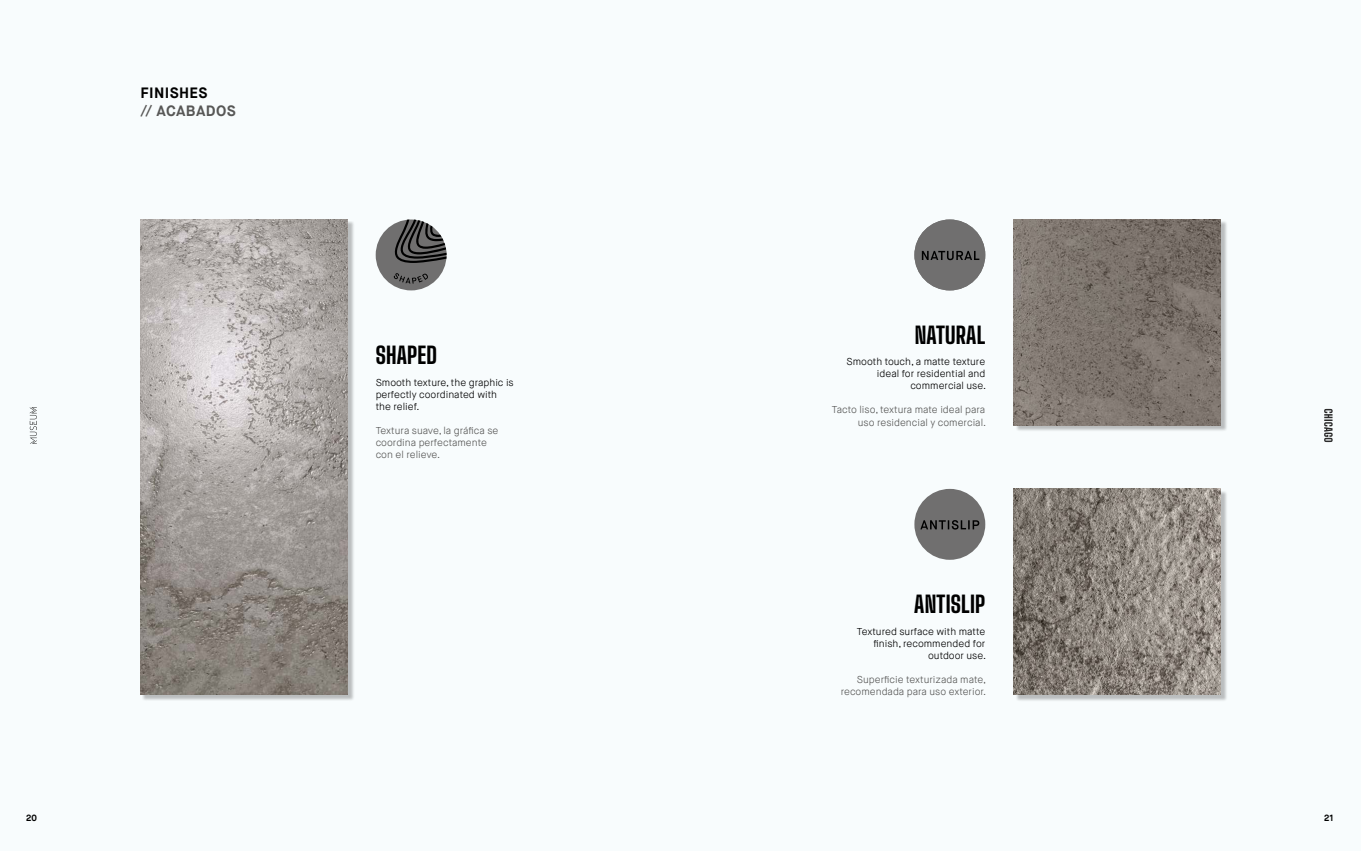
<style>
.page{position:relative;width:1361px;height:851px;background:#fff}
.page>*{position:absolute;margin:0;border:0;box-sizing:border-box;transform-origin:0 0}
.t1{font:800 23px "Big Shoulders Display";letter-spacing:.01em;color:#000}
.t2{font:700 15px "Maison Neue";letter-spacing:.025em;color:#575756}
.t3{font:700 15px "Maison Neue";letter-spacing:.025em;color:#000}
.t4{font:300 10px/12px "Maison Neue";color:#000;text-align:right}
.t5{font:300 10px/12px "Maison Neue";color:#575756;text-align:right}
.t6{font:700 9px "Maison Neue";color:#000}
</style>
<div class="page">
<div style="left:0;top:0;width:1361px;height:850px;background:#f8fcfd"></div>
<svg style="left:30px;top:407px;width:7px;height:36px"></svg>
<svg style="left:1324px;top:409px;width:8px;height:33px"></svg>
<div style="left:1015px;top:490px;width:213px;height:211px;background:#000;opacity:.25"></div>
<img style="left:1013px;top:489px;width:207px;height:205px">
<div style="left:1015px;top:221px;width:213px;height:211px;background:#000;opacity:.25"></div>
<img style="left:1013px;top:219px;width:207px;height:206px">
<div style="left:914px;top:219px;width:71px;height:71px;background:#706f6f;border-radius:50%"></div>
<svg style="left:922px;top:251px;width:57px;height:9px"></svg>
<div style="left:914px;top:489px;width:71px;height:70px;background:#706f6f;border-radius:50%"></div>
<svg style="left:920px;top:520px;width:59px;height:9px"></svg>
<div style="left:142px;top:221px;width:212px;height:480px;background:#000;opacity:.25"></div>
<img style="left:140px;top:219px;width:207px;height:475px">
<div style="left:376px;top:219px;width:70px;height:71px;background:#706f6f;border-radius:50%"></div>
<svg style="left:392px;top:219px;width:54px;height:44px"></svg>
<svg style="left:394px;top:273px;width:34px;height:10px"></svg>
<h2 class="t3" style="left:140px;top:83px;width:69px">FINISHES</h2>
<h2 class="t2" style="left:140px;top:101px;width:97px">// ACABADOS</h2>
<h1 class="t1" style="left:376px;top:336px;width:63px">SHAPED</h1>
<p class="t4" style="left:376px;top:376px;width:140px;text-align:left">Smooth texture, the graphic is perfectly coordinated with the relief.</p>
<p class="t5" style="left:376px;top:424px;width:124px;text-align:left">Textura suave, la gráfica se coordina perfectamente con el relieve.</p>
<h1 class="t1" style="left:914px;top:316px;width:72px">NATURAL</h1>
<p class="t4" style="left:846px;top:356px;width:141px">Smooth touch, a matte texture ideal for residential and commercial use.</p>
<p class="t5" style="left:832px;top:404px;width:156px">Tacto liso, textura mate ideal para uso residencial y comercial.</p>
<h1 class="t1" style="left:914px;top:585px;width:72px">ANTISLIP</h1>
<p class="t4" style="left:857px;top:625px;width:131px">Textured surface with matte finish, recommended for outdoor use.</p>
<p class="t5" style="left:840px;top:673px;width:147px">Superficie texturizada mate, recomendada para uso exterior.</p>
<p class="t6" style="left:26px;top:812px;width:12px">20</p>
<p class="t6" style="left:1324px;top:812px;width:11px">21</p>
</div>
